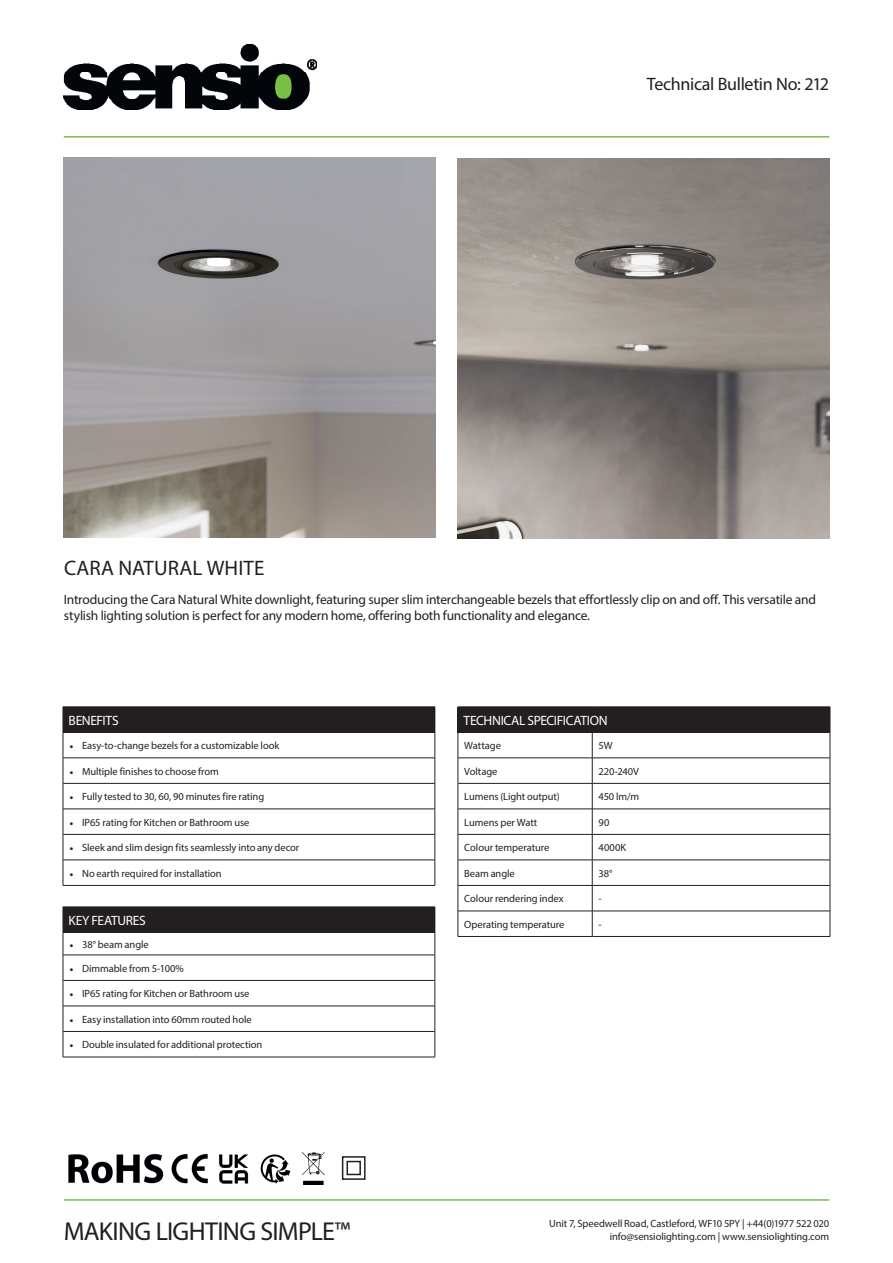
<style>
.page{position:relative;width:893px;height:1263px;background:#fff}
.page>*{position:absolute;margin:0;border:0;box-sizing:border-box;transform-origin:0 0}
.t1{font:25.95px "Myriad Pro";letter-spacing:-.025em;color:#231f20}
.t2{font:21px "Myriad Pro";letter-spacing:.005em;color:#231f20}
.t3{font:18px "Myriad Pro";letter-spacing:-.02em;color:#231f20}
.t4{font:13.5px/16.2px "Myriad Pro";letter-spacing:-.015em;color:#231f20}
.t5{font:13.5px "Myriad Pro";letter-spacing:-.025em;color:#fff}
.t6{font:10.5px "Myriad Pro";letter-spacing:-.01em;color:#231f20}
.s1{font-family:"Minion Pro"}
</style>
<div class="page">
<img style="left:64px;top:44px;width:253px;height:65px">
<hr style="left:64px;top:1199px;width:765px;height:2px;background:#78c042">
<hr style="left:64px;top:136px;width:765px;height:2px;background:#78c042">
<img style="left:68px;top:1152px;width:257px;height:32px">
<svg style="left:341px;top:1156px;width:25px;height:24px"></svg>
<img style="left:64px;top:157px;width:372px;height:381px">
<div style="left:63px;top:707px;width:372px;height:25px;background:#231f20"></div>
<svg style="left:63px;top:733px;width:1px;height:152px"></svg>
<svg style="left:435px;top:707px;width:1px;height:178px"></svg>
<hr style="left:63px;top:706px;width:372px;height:1px;background:#231f20">
<hr style="left:63px;top:732px;width:372px;height:1px;background:#231f20">
<hr style="left:63px;top:758px;width:372px;height:1px;background:#231f20">
<hr style="left:63px;top:783px;width:372px;height:1px;background:#231f20">
<hr style="left:63px;top:809px;width:372px;height:1px;background:#231f20">
<hr style="left:63px;top:834px;width:372px;height:1px;background:#231f20">
<hr style="left:63px;top:860px;width:372px;height:1px;background:#231f20">
<hr style="left:63px;top:885px;width:372px;height:1px;background:#231f20">
<div style="left:63px;top:907px;width:372px;height:25px;background:#231f20"></div>
<svg style="left:63px;top:933px;width:1px;height:124px"></svg>
<svg style="left:435px;top:907px;width:1px;height:150px"></svg>
<hr style="left:63px;top:932px;width:372px;height:1px;background:#231f20">
<hr style="left:63px;top:955px;width:372px;height:1px;background:#231f20">
<hr style="left:63px;top:980px;width:372px;height:1px;background:#231f20">
<hr style="left:63px;top:1006px;width:372px;height:1px;background:#231f20">
<hr style="left:63px;top:1031px;width:372px;height:1px;background:#231f20">
<hr style="left:63px;top:1057px;width:372px;height:1px;background:#231f20">
<div style="left:458px;top:707px;width:372px;height:25px;background:#231f20"></div>
<svg style="left:458px;top:733px;width:1px;height:203px"></svg>
<svg style="left:592px;top:733px;width:1px;height:203px"></svg>
<svg style="left:830px;top:707px;width:1px;height:229px"></svg>
<hr style="left:458px;top:706px;width:134px;height:1px;background:#231f20">
<hr style="left:592px;top:706px;width:238px;height:1px;background:#231f20">
<hr style="left:458px;top:732px;width:134px;height:1px;background:#231f20">
<hr style="left:592px;top:732px;width:238px;height:1px;background:#231f20">
<hr style="left:458px;top:758px;width:134px;height:1px;background:#231f20">
<hr style="left:592px;top:758px;width:238px;height:1px;background:#231f20">
<hr style="left:458px;top:783px;width:134px;height:1px;background:#231f20">
<hr style="left:592px;top:783px;width:238px;height:1px;background:#231f20">
<hr style="left:458px;top:809px;width:134px;height:1px;background:#231f20">
<hr style="left:592px;top:809px;width:238px;height:1px;background:#231f20">
<hr style="left:458px;top:834px;width:134px;height:1px;background:#231f20">
<hr style="left:592px;top:834px;width:238px;height:1px;background:#231f20">
<hr style="left:458px;top:860px;width:134px;height:1px;background:#231f20">
<hr style="left:592px;top:860px;width:238px;height:1px;background:#231f20">
<hr style="left:458px;top:885px;width:134px;height:1px;background:#231f20">
<hr style="left:592px;top:885px;width:238px;height:1px;background:#231f20">
<hr style="left:458px;top:911px;width:134px;height:1px;background:#231f20">
<hr style="left:592px;top:911px;width:238px;height:1px;background:#231f20">
<hr style="left:458px;top:936px;width:134px;height:1px;background:#231f20">
<hr style="left:592px;top:936px;width:238px;height:1px;background:#231f20">
<img style="left:457px;top:158px;width:372px;height:380px">
<h3 class="t3" style="left:647px;top:73px;width:184px">Technical Bulletin No: 212</h3>
<p class="t2" style="left:64px;top:555px;width:202px">CARA NATURAL WHITE</p>
<p class="t4" style="left:64px;top:591px;width:754px">Introducing the Cara Natural White downlight, featuring super slim interchangeable bezels that effortlessly clip on and off. This versatile and stylish lighting solution is perfect for any modern home, offering both functionality and elegance.</p>
<p class="t5" style="left:69px;top:712px;width:52px">BENEFITS</p>
<p class="t6" style="left:69px;top:739px;width:212px"><span class="s1">•</span> Easy-to-change bezels for a customizable look</p>
<p class="t6" style="left:69px;top:764px;width:151px"><span class="s1">•</span> Multiple finishes to choose from</p>
<p class="t6" style="left:69px;top:790px;width:196px"><span class="s1">•</span> Fully tested to 30, 60, 90 minutes fire rating</p>
<p class="t6" style="left:69px;top:815px;width:182px"><span class="s1">•</span> IP65 rating for Kitchen or Bathroom use</p>
<p class="t6" style="left:69px;top:841px;width:232px"><span class="s1">•</span> Sleek and slim design fits seamlessly into any decor</p>
<p class="t6" style="left:69px;top:867px;width:154px"><span class="s1">•</span> No earth required for installation</p>
<p class="t5" style="left:69px;top:912px;width:79px">KEY FEATURES</p>
<p class="t6" style="left:69px;top:937px;width:81px"><span class="s1">•</span> 38° beam angle</p>
<p class="t6" style="left:69px;top:962px;width:116px"><span class="s1">•</span> Dimmable from 5-100%</p>
<p class="t6" style="left:69px;top:987px;width:182px"><span class="s1">•</span> IP65 rating for Kitchen or Bathroom use</p>
<p class="t6" style="left:69px;top:1013px;width:184px"><span class="s1">•</span> Easy installation into 60mm routed hole</p>
<p class="t6" style="left:69px;top:1038px;width:195px"><span class="s1">•</span> Double insulated for additional protection</p>
<p class="t5" style="left:464px;top:712px;width:146px">TECHNICAL SPECIFICATION</p>
<p class="t6" style="left:464px;top:739px;width:38px">Wattage</p>
<p class="t6" style="left:599px;top:739px;width:16px">5W</p>
<p class="t6" style="left:464px;top:765px;width:35px">Voltage</p>
<p class="t6" style="left:599px;top:764px;width:42px">220-240V</p>
<p class="t6" style="left:464px;top:790px;width:97px">Lumens (Light output)</p>
<p class="t6" style="left:599px;top:790px;width:42px">450 lm/m</p>
<p class="t6" style="left:464px;top:816px;width:75px">Lumens per Watt</p>
<p class="t6" style="left:599px;top:816px;width:12px">90</p>
<p class="t6" style="left:464px;top:841px;width:87px">Colour temperature</p>
<p class="t6" style="left:599px;top:841px;width:29px">4000K</p>
<p class="t6" style="left:464px;top:867px;width:52px">Beam angle</p>
<p class="t6" style="left:599px;top:867px;width:16px">38°</p>
<p class="t6" style="left:464px;top:892px;width:101px">Colour rendering index</p>
<p class="t6" style="left:599px;top:892px;width:5px">-</p>
<p class="t6" style="left:464px;top:918px;width:102px">Operating temperature</p>
<p class="t6" style="left:599px;top:918px;width:5px">-</p>
<p class="t6" style="left:549px;top:1217px;width:282px">Unit 7, Speedwell Road, Castleford, WF10 5PY | +44(0)1977 522 020</p>
<h1 class="t1" style="left:64px;top:1215px;width:288px">MAKING LIGHTING SIMPLE™</h1>
<p class="t6" style="left:610px;top:1230px;width:221px">info@sensiolighting.com | www.sensiolighting.com</p>
</div>
